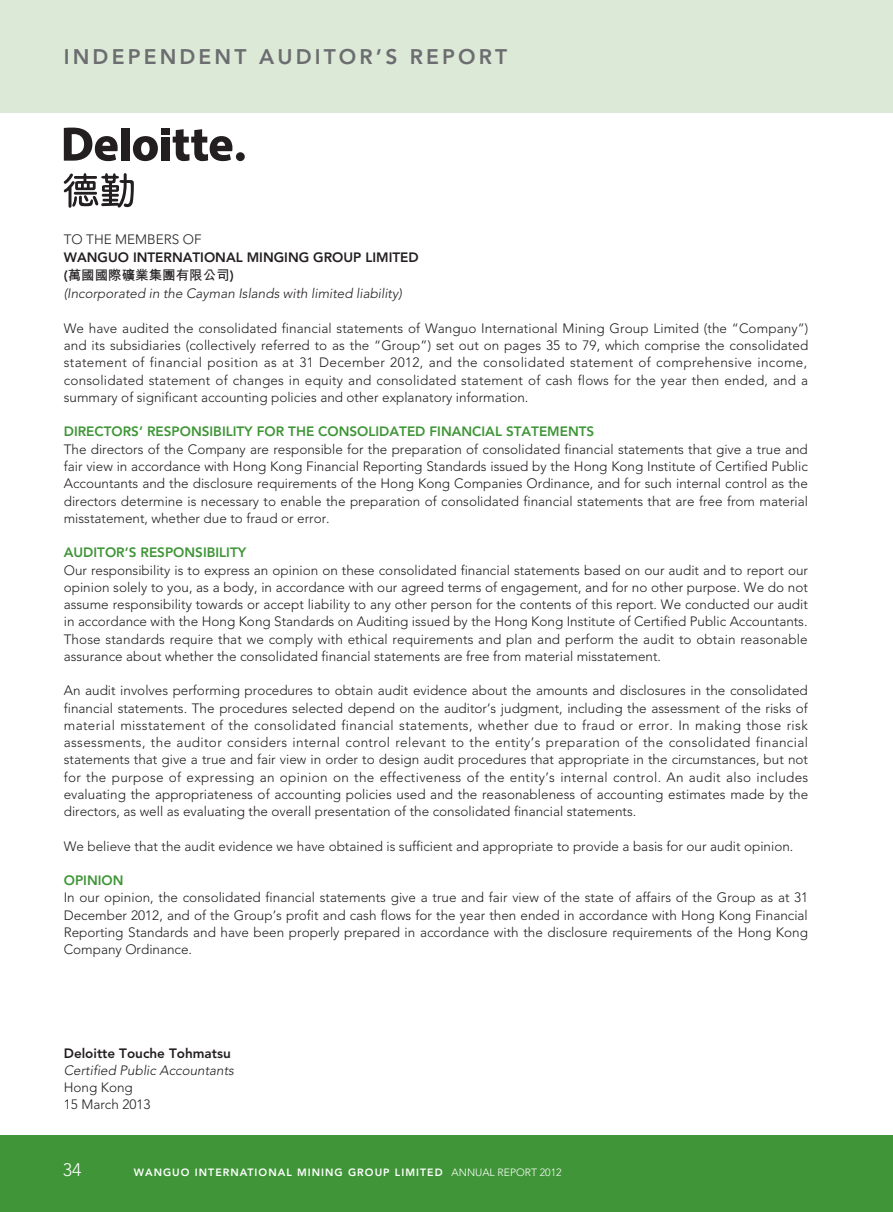
<style>
.page{position:relative;width:893px;height:1212px;background:#fff}
.page>*{position:absolute;margin:0;border:0;box-sizing:border-box;transform-origin:0 0}
.t1{font:800 21px "Avenir LT Std";letter-spacing:.15em;color:#6c6d70}
.t2{font:300 18px "Avenir LT Std";color:#fff}
.t3{font:300 13.5px/17.2px "Avenir LT Std";color:#231f20;text-align:justify}
.t4{font:800 13.5px "Avenir LT Std";color:#3f9537}
.t5{font:italic 300 13.5px "Avenir LT Std";color:#231f20}
.t6{font:800 13.5px "Avenir LT Std";color:#231f20}
.t7{font:700 13.5px "M Hei HK";color:#231f20}
.t8{font:800 10.5px "Avenir LT Std";letter-spacing:.1em;color:#fff}
.t9{font:300 10.5px "Avenir LT Std";color:#fff}
.s1{font-family:"Avenir LT Std";font-weight:800}
.s2{font-weight:800}
</style>
<div class="page">
<div style="left:0;top:1135px;width:893px;height:77px;background:#3f9537"></div>
<div style="left:0;top:0;width:893px;height:113px;background:#dde9d7"></div>
<svg style="left:64px;top:173px;width:70px;height:35px"></svg>
<div style="left:121px;top:128px;width:8px;height:33px;background:#231f20"></div>
<svg style="left:133px;top:136px;width:25px;height:25px"></svg>
<div style="left:161px;top:137px;width:8px;height:24px;background:#231f20"></div>
<div style="left:161px;top:128px;width:8px;height:6px;background:#231f20"></div>
<svg style="left:173px;top:129px;width:59px;height:32px"></svg>
<div style="left:236px;top:152px;width:9px;height:9px;background:#231f20;border-radius:50%"></div>
<svg style="left:64px;top:128px;width:54px;height:33px"></svg>
<h1 class="t1" style="left:64px;top:44px;width:27px">INDE</h1>
<h1 class="t1" style="left:128px;top:44px;width:34px">PENDENT</h1>
<h1 class="t1" style="left:259px;top:44px;width:249px">AUD ITO R’S REPORT</h1>
<p class="t3" style="left:64px;top:230px;width:139px">TO THE MEMBERS OF</p>
<p class="t6" style="left:64px;top:249px;width:35px">WANGUO</p>
<p class="t6" style="left:133px;top:249px;width:14px">INTE</p>
<p class="t6" style="left:164px;top:249px;width:239px">RNATIONAL MINGING GROU P LIMITED</p>
<p class="t7" style="left:64px;top:265px;width:171px"><span class="s1">(</span>萬國國際礦業集團有限公司<span class="s1">)</span></p>
<p class="t5" style="left:64px;top:285px;width:340px">(Incorporated in the Cayman Islands with limited liability)</p>
<p class="t3" style="left:64px;top:320px;width:746px">We have audited the consolidated financial statements of Wanguo International Mining Group Limited (the “Company”) and its subsidiaries (collectively referred to as the “Group”) set out on pages 35 to 79, which comprise the consolidated statement of financial position as at 31 December 2012, and the consolidated statement of comprehensive income, consolidated statement of changes in equity and consolidated statement of cash flows for the year then ended, and a summary of significant accounting policies and other explanatory information.</p>
<p class="t4" style="left:64px;top:424px;width:145px">DIRECTORS’ RESPONSIBI</p>
<p class="t4" style="left:226px;top:424px;width:368px">LITY FOR TH E CONSOLIDATED FINANCIAL STATEM ENTS</p>
<p class="t3" style="left:64px;top:440px;width:746px">The directors of the Company are responsible for the preparation of consolidated financial statements that give a true and fair view in accordance with Hong Kong Financial Reporting Standards issued by the Hong Kong Institute of Certified Public Accountants and the disclosure requirements of the Hong Kong Companies Ordinance, and for such internal control as the directors determine is necessary to enable the preparation of consolidated financial statements that are free from material misstatement, whether due to fraud or error.</p>
<p class="t4" style="left:64px;top:545px;width:139px">AUDITOR’S RESPONSIBI</p>
<p class="t4" style="left:219px;top:545px;width:27px">LITY</p>
<p class="t3" style="left:64px;top:561px;width:746px">Our responsibility is to express an opinion on these consolidated financial statements based on our audit and to report our opinion solely to you, as a body, in accordance with our agreed terms of engagement, and for no other purpose. We do not assume responsibility towards or accept liability to any other person for the contents of this report. We conducted our audit in accordance with the Hong Kong Standards on Auditing issued by the Hong Kong Institute of Certified Public Accountants.<br>Those standards require that we comply with ethical requirements and plan and perform the audit to obtain reasonable assurance about whether the consolidated financial statements are free from material misstatement.</p>
<p class="t3" style="left:64px;top:682px;width:746px">An audit involves performing procedures to obtain audit evidence about the amounts and disclosures in the consolidated financial statements. The procedures selected depend on the auditor’s judgment, including the assessment of the risks of material misstatement of the consolidated financial statements, whether due to fraud or error. In making those risk assessments, the auditor considers internal control relevant to the entity’s preparation of the consolidated financial statements that give a true and fair view in order to design audit procedures that appropriate in the circumstances, but not for the purpose of expressing an opinion on the effectiveness of the entity’s internal control. An audit also includes evaluating the appropriateness of accounting policies used and the reasonableness of accounting estimates made by the directors, as well as evaluating the overall presentation of the consolidated financial statements.</p>
<p class="t3" style="left:64px;top:837px;width:731px">We believe that the audit evidence we have obtained is sufficient and appropriate to provide a basis for our audit opinion.</p>
<p class="t4" style="left:64px;top:872px;width:61px">OPINION</p>
<p class="t3" style="left:64px;top:889px;width:746px">In our opinion, the consolidated financial statements give a true and fair view of the state of affairs of the Group as at 31<br>December 2012, and of the Group’s profit and cash flows for the year then ended in accordance with Hong Kong Financial Reporting Standards and have been properly prepared in accordance with the disclosure requirements of the Hong Kong Company Ordinance.</p>
<p class="t6" style="left:64px;top:1045px;width:168px">DELOITTE TOUCHE TOHMATSU</p>
<p class="t5" style="left:64px;top:1062px;width:172px">Certified Public Accountants</p>
<p class="t3" style="left:64px;top:1079px;width:88px">Hong Kong<br>15 March 2013</p>
<h2 class="t2" style="left:63px;top:1159px;width:20px">34</h2>
<p class="t8" style="left:134px;top:1166px;width:274px">WANGUO INTERNATIONAL MI NING GROUP LIMI</p>
<p class="t9" style="left:420px;top:1166px;width:143px"><span class="s2">TED</span> Ann ual Report 2012</p>
</div>
